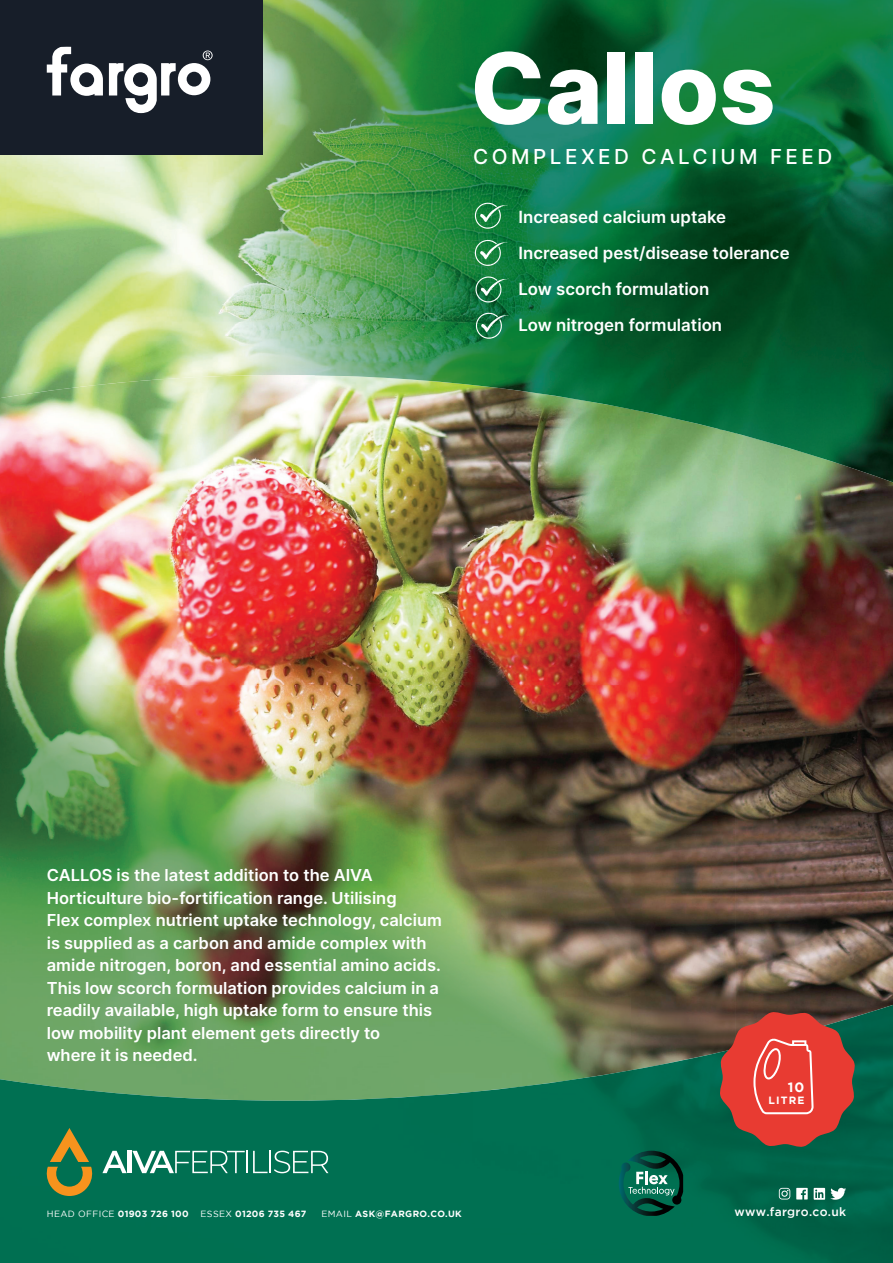
<style>
.page{position:relative;width:893px;height:1263px;background:#fff}
.page>*{position:absolute;margin:0;border:0;box-sizing:border-box;transform-origin:0 0}
.t1{font:800 98.25px "Inter";color:#fff}
.t2{font:500 20.7px "Inter";letter-spacing:.17em;color:#fff}
.t3{font:600 16.8px/36px "Inter";color:#fff}
.t4{font:600 16.5px/22.5px "Inter";color:#fff}
.t5{font:700 13.5px "Gotham";color:#fff}
.t6{font:500 12px "Gotham";letter-spacing:.025em;color:#fff}
.t7{font:700 10.5px "Gotham";letter-spacing:.105em;color:#fff}
.t8{font:700 9px "Gotham";letter-spacing:.025em;color:#fff}
.s1{font-weight:400}
</style>
<div class="page">
<img style="left:0;top:376px;width:630px;height:703px">
<img style="left:630px;top:429px;width:105px;height:631px">
<img style="left:735px;top:482px;width:158px;height:523px">
<img style="left:0;top:0;width:630px;height:322px">
<img style="left:630px;top:0;width:263px;height:375px">
<img style="left:0;top:322px;width:263px;height:76px">
<img style="left:262px;top:322px;width:369px;height:54px">
<img style="left:315px;top:375px;width:578px;height:54px">
<img style="left:718px;top:429px;width:175px;height:53px">
<img style="left:683px;top:1005px;width:210px;height:258px">
<img style="left:0;top:1079px;width:473px;height:184px">
<img style="left:473px;top:1060px;width:210px;height:203px">
<div style="left:0;top:0;width:263px;height:155px;background:#171e29"></div>
<svg style="left:47px;top:47px;width:166px;height:66px"></svg>
<svg style="left:779px;top:1188px;width:11px;height:11px"></svg>
<svg style="left:796px;top:1188px;width:12px;height:11px"></svg>
<svg style="left:814px;top:1188px;width:32px;height:12px"></svg>
<svg style="left:473px;top:202px;width:34px;height:27px"></svg>
<svg style="left:473px;top:239px;width:34px;height:27px"></svg>
<svg style="left:474px;top:276px;width:34px;height:26px"></svg>
<svg style="left:474px;top:312px;width:34px;height:27px"></svg>
<svg style="left:719px;top:1011px;width:137px;height:137px"></svg>
<svg style="left:619px;top:1151px;width:64px;height:65px"></svg>
<svg style="left:46px;top:1128px;width:47px;height:68px"></svg>
<svg style="left:102px;top:1151px;width:143px;height:22px"></svg>
<hr style="left:246px;top:1151px;width:2px;height:22px;background:#fff">
<svg style="left:253px;top:1151px;width:15px;height:22px"></svg>
<hr style="left:269px;top:1151px;width:2px;height:22px;background:#fff">
<svg style="left:274px;top:1151px;width:54px;height:22px"></svg>
<h1 class="t1" style="left:470px;top:14px;width:307px">Callos</h1>
<p class="t2" style="left:473px;top:141px;width:361px">COMPLEXED CALCIUM FEED</p>
<p class="t3" style="left:518px;top:198px;width:273px">Increased calcium uptake<br>Increased pest/disease tolerance<br>Low scorch formulation<br>Low nitrogen formulation</p>
<p class="t4" style="left:47px;top:864px;width:397px">CALLOS is the latest addition to the AIVA Horticulture bio-fortification range. Utilising<br>Flex complex nutrient uptake technology, calcium is supplied as a carbon and amide complex with amide nitrogen, boron, and essential amino acids.<br>This low scorch formulation provides calcium in a readily available, high uptake form to ensure this low mobility plant element gets directly to<br>where it is needed.</p>
<p class="t5" style="left:788px;top:1079px;width:18px">10</p>
<p class="t7" style="left:769px;top:1094px;width:37px">LITRE</p>
<p class="t8" style="left:47px;top:1208px;width:143px"><span class="s1">HEAD OFFICE</span> 01903 726 100</p>
<p class="t8" style="left:201px;top:1208px;width:107px"><span class="s1">ESSEX</span> 01206 735 467</p>
<p class="t8" style="left:321px;top:1208px;width:142px"><span class="s1">EMAIL</span> ASK@FARGRO.CO.UK</p>
<p class="t6" style="left:734px;top:1205px;width:113px">www.fargro.co.uk</p>
</div>
